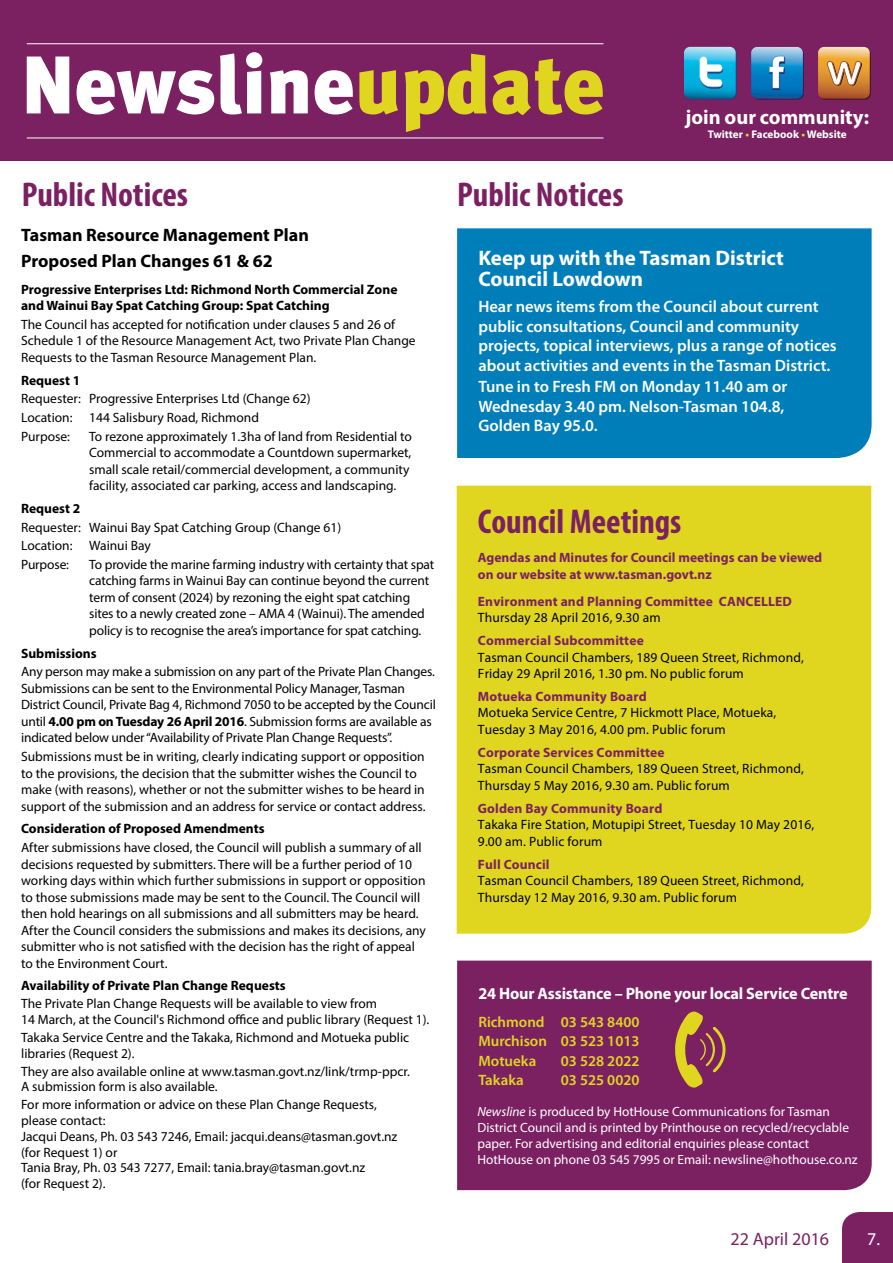
<style>
.page{position:relative;width:893px;height:1263px;background:#fff}
.page>*{position:absolute;margin:0;border:0;box-sizing:border-box;transform-origin:0 0}
.t1{font:900 81.6px "Meta Plus";color:#fff}
.t2{font:700 condensed 34.5px "Myriad Pro";color:#7b2162}
.t3{font:700 21px/21px "Myriad Pro";color:#fff}
.t4{font:700 20.4px "Myriad Pro";color:#fff}
.t5{font:700 18px/25.2px "Myriad Pro";color:#000}
.t6{font:18px "Myriad Pro";color:#7b2162}
.t7{font:18px "Myriad Pro";color:#fff}
.t8{font:600 16.5px/19.5px "Myriad Pro";color:#fff}
.t9{font:700 16.5px "Myriad Pro";letter-spacing:-.01em;color:#fff}
.t10{font:600 15px/19.2px "Myriad Pro";color:#e1d61f;text-align:justify}
.t11{font:13.5px/16.5px "Myriad Pro";color:#000}
.t12{font:700 13.5px/16.5px "Myriad Pro";letter-spacing:.01em;color:#7b2162}
.t13{font:700 13.5px/16.5px "Myriad Pro";color:#000}
.t14{font:13.35px/16px "Myriad Pro";color:#fff}
.t15{font:700 11.1px "Myriad Pro";color:#fff}
.s1{color:#e1d61f}
.s2{font-weight:700}
.s3{font-style:italic}
</style>
<div class="page">
<div style="left:842px;top:1212px;width:51px;height:51px;background:#7b2162"></div>
<div style="left:457px;top:486px;width:414px;height:448px;background:#e1d61f"></div>
<div style="left:457px;top:228px;width:415px;height:230px;background:#007eb9"></div>
<div style="left:0;top:0;width:893px;height:160px;background:#7b2162"></div>
<svg style="left:752px;top:48px;width:52px;height:52px"></svg>
<svg style="left:751px;top:47px;width:52px;height:52px;background:#4193c8"></svg>
<div style="left:685px;top:48px;width:52px;height:52px;background:#473273;border-radius:6px"></div>
<svg style="left:684px;top:47px;width:52px;height:52px;background:#48b7db"></svg>
<div style="left:819px;top:48px;width:52px;height:52px;background:#501b2b;border-radius:6px"></div>
<svg style="left:818px;top:47px;width:52px;height:52px;background:#d39757"></svg>
<hr style="left:27px;top:138px;width:576px;height:1px;background:#fff">
<hr style="left:27px;top:43px;width:576px;height:1px;background:#fff">
<div style="left:457px;top:960px;width:415px;height:230px;background:#7b2162"></div>
<svg style="left:672px;top:1011px;width:56px;height:77px;background:#9a584d"></svg>
<h1 class="t1" style="left:20px;top:37px;width:586px">Newsline<span class="s1">update</span></h1>
<h2 class="t2" style="left:22px;top:173px;width:168px">Public Notices</h2>
<h2 class="t2" style="left:457px;top:173px;width:168px">Public Notices</h2>
<h3 class="t4" style="left:686px;top:103px;width:185px">join our community:</h3>
<p class="t15" style="left:708px;top:127px;width:140px">Twitter <span class="s1">•</span> Facebook <span class="s1">•</span> Website</p>
<h3 class="t5" style="left:21px;top:222px;width:289px">Tasman Resource Management Plan<br>Proposed Plan Changes 61 &amp; 62</h3>
<p class="t13" style="left:21px;top:280px;width:378px">Progressive Enterprises Ltd: Richmond North Commercial Zone and Wainui Bay Spat Catching Group: Spat Catching</p>
<p class="t11" style="left:21px;top:316px;width:396px">The Council has accepted for notification under clauses 5 and 26 of<br>Schedule 1 of the Resource Management Act, two Private Plan Change<br>Requests to the Tasman Resource Management Plan.</p>
<p class="t13" style="left:21px;top:371px;width:61px">Request 1</p>
<p class="t11" style="left:21px;top:389px;width:291px;line-height:18.6px">Requester: Progressive Enterprises Ltd (Change 62)<br>Location: 144 Salisbury Road, Richmond<br>Purpose:</p>
<p class="t11" style="left:89px;top:428px;width:324px">To rezone approximately 1.3ha of land from Residential to Commercial to accommodate a Countdown supermarket, small scale retail/commercial development, a community facility, associated car parking, access and landscaping.</p>
<p class="t13" style="left:21px;top:500px;width:61px">Request 2</p>
<p class="t11" style="left:21px;top:518px;width:322px;line-height:18.6px">Requester: Wainui Bay Spat Catching Group (Change 61)<br>Location: Wainui Bay<br>Purpose:</p>
<p class="t11" style="left:89px;top:556px;width:347px">To provide the marine farming industry with certainty that spat catching farms in Wainui Bay can continue beyond the current term of consent (2024) by rezoning the eight spat catching sites to a newly created zone – AMA 4 (Wainui). The amended policy is to recognise the area’s importance for spat catching.</p>
<p class="t13" style="left:21px;top:645px;width:77px">Submissions</p>
<p class="t11" style="left:21px;top:663px;width:416px">Any person may make a submission on any part of the Private Plan Changes.<br>Submissions can be sent to the Environmental Policy Manager, Tasman District Council, Private Bag 4, Richmond 7050 to be accepted by the Council until <span class="s2">4.00 pm on Tuesday 26 April 2016</span>. Submission forms are available as indicated below under “Availability of Private Plan Change Requests”.</p>
<p class="t11" style="left:21px;top:748px;width:406px">Submissions must be in writing, clearly indicating support or opposition to the provisions, the decision that the submitter wishes the Council to make (with reasons), whether or not the submitter wishes to be heard in support of the submission and an address for service or contact address.</p>
<p class="t13" style="left:21px;top:820px;width:245px">Consideration of Proposed Amendments</p>
<p class="t11" style="left:21px;top:839px;width:406px">After submissions have closed, the Council will publish a summary of all decisions requested by submitters. There will be a further period of 10 working days within which further submissions in support or opposition to those submissions made may be sent to the Council. The Council will then hold hearings on all submissions and all submitters may be heard.<br>After the Council considers the submissions and makes its decisions, any submitter who is not satisfied with the decision has the right of appeal to the Environment Court.</p>
<p class="t13" style="left:21px;top:977px;width:266px">Availability of Private Plan Change Requests</p>
<p class="t11" style="left:21px;top:996px;width:410px;line-height:15.8px">The Private Plan Change Requests will be available to view from<br>14 March, at the Council's Richmond office and public library (Request 1).</p>
<p class="t11" style="left:21px;top:1029px;width:390px;line-height:15.8px">Takaka Service Centre and the Takaka, Richmond and Motueka public libraries (Request 2).</p>
<p class="t11" style="left:21px;top:1063px;width:390px;line-height:15.8px">They are also available online at www.tasman.govt.nz/link/trmp-ppcr.<br>A submission form is also available.</p>
<p class="t11" style="left:21px;top:1097px;width:378px;line-height:15.8px">For more information or advice on these Plan Change Requests, please contact:<br>Jacqui Deans, Ph. 03 543 7246, Email: jacqui.deans@tasman.govt.nz (for Request 1) or<br>Tania Bray, Ph. 03 543 7277, Email: tania.bray@tasman.govt.nz<br>(for Request 2).</p>
<h3 class="t3" style="left:478px;top:247px;width:307px">Keep up with the Tasman District<br>Council Lowdown</h3>
<p class="t8" style="left:478px;top:297px;width:360px">Hear news items from the Council about current public consultations, Council and community projects, topical interviews, plus a range of notices about activities and events in the Tasman District.</p>
<p class="t8" style="left:478px;top:377px;width:311px">Tune in to Fresh FM on Monday 11.40 am or<br>Wednesday 3.40 pm. Nelson-Tasman 104.8,<br>Golden Bay 95.0.</p>
<h2 class="t2" style="left:478px;top:500px;width:205px">Council Meetings</h2>
<p class="t12" style="left:478px;top:549px;width:346px">Agendas and Minutes for Council meetings can be viewed on our website at www.tasman.govt.nz</p>
<p class="t12" style="left:478px;top:592px;width:315px">Environment and Planning Committee CANCELLED</p>
<p class="t11" style="left:478px;top:609px;width:184px">Thursday 28 April 2016, 9.30 am</p>
<p class="t12" style="left:478px;top:632px;width:167px">Commercial Subcommittee</p>
<p class="t11" style="left:478px;top:648px;width:327px">Tasman Council Chambers, 189 Queen Street, Richmond,<br>Friday 29 April 2016, 1.30 pm. No public forum</p>
<p class="t12" style="left:478px;top:688px;width:170px">Motueka Community Board</p>
<p class="t11" style="left:478px;top:704px;width:300px">Motueka Service Centre, 7 Hickmott Place, Motueka,<br>Tuesday 3 May 2016, 4.00 pm. Public forum</p>
<p class="t12" style="left:478px;top:743px;width:188px">Corporate Services Committee</p>
<p class="t11" style="left:478px;top:760px;width:327px">Tasman Council Chambers, 189 Queen Street, Richmond,<br>Thursday 5 May 2016, 9.30 am. Public forum</p>
<p class="t12" style="left:478px;top:799px;width:186px">Golden Bay Community Board</p>
<p class="t11" style="left:478px;top:816px;width:338px">Takaka Fire Station, Motupipi Street, Tuesday 10 May 2016,<br>9.00 am. Public forum</p>
<p class="t12" style="left:478px;top:855px;width:73px">Full Council</p>
<p class="t11" style="left:478px;top:872px;width:327px">Tasman Council Chambers, 189 Queen Street, Richmond,<br>Thursday 12 May 2016, 9.30 am. Public forum</p>
<p class="t9" style="left:478px;top:983px;width:371px">24 Hour Assistance – Phone your local Service Centre</p>
<p class="t10" style="left:478px;top:1012px;width:163px">Richmond 03 543 8400<br>Murchison 03 523 1013<br>Motueka</p>
<p class="t10" style="left:561px;top:1050px;width:80px">03 528 2022</p>
<p class="t10" style="left:478px;top:1070px;width:47px">Takaka</p>
<p class="t10" style="left:561px;top:1070px;width:80px">03 525 0020</p>
<p class="t14" style="left:477px;top:1103px;width:382px"><span class="s3">Newsline</span> is produced by HotHouse Communications for Tasman District Council and is printed by Printhouse on recycled/recyclable paper. For advertising and editorial enquiries please contact HotHouse on phone 03 545 7995 or Email: newsline@hothouse.co.nz</p>
<h3 class="t6" style="left:730px;top:1227px;width:100px">22 April 2016</h3>
<h3 class="t7" style="left:867px;top:1227px;width:14px">7.</h3>
</div>
